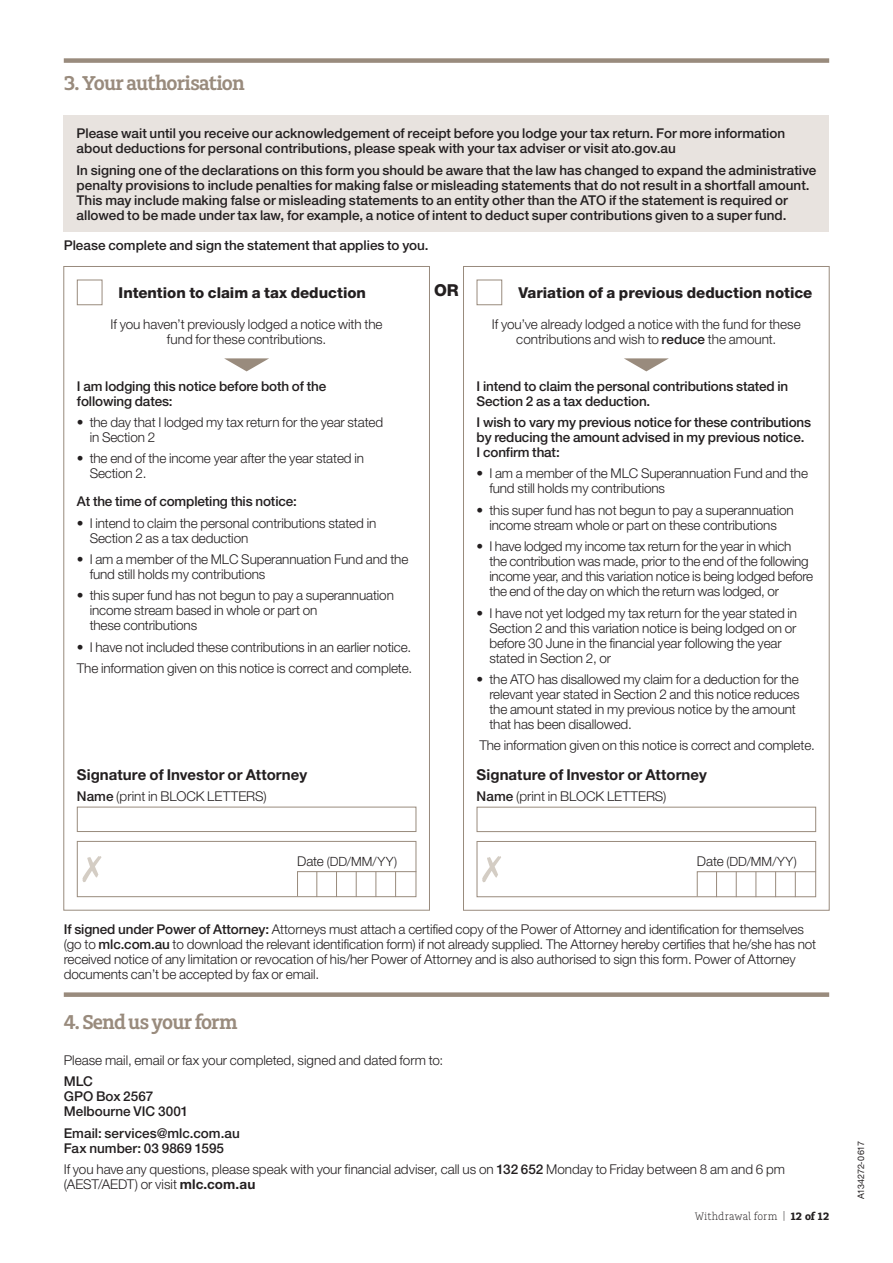
<style>
.page{position:relative;width:893px;height:1263px;background:#fff}
.page>*{position:absolute;margin:0;border:0;box-sizing:border-box;transform-origin:0 0}
.t1{font:600 21px "Charlie Std";letter-spacing:-.04em;color:#998b7d}
.t2{font:800 16.5px "Helvetica Neue LT Pro";color:#231f20}
.t3{font:800 15px "Helvetica Neue LT Pro";color:#231f20}
.t4{font:700 15px "Helvetica Neue LT Pro";letter-spacing:.005em;color:#231f20}
.t5{font:300 13.5px/15px "Helvetica Neue LT Pro";letter-spacing:-.01em;color:#231f20}
.t6{font:500 13.5px/15px "Helvetica Neue LT Pro";color:#231f20}
.t7{font:300 12.75px "Helvetica Neue LT Pro";letter-spacing:.005em;color:#231f20}
.t8{font:300 11.25px "Charlie Std";letter-spacing:.005em;color:#231f20}
.t9{font:9px "Helvetica Neue LT Pro";letter-spacing:-.01em;color:#231f20}
.s1{font-weight:500}
.s2{font-size:13.5px}
.s3{font-weight:700}
</style>
<div class="page">
<div style="left:64px;top:58px;width:765px;height:5px;background:#998b7d"></div>
<div style="left:64px;top:116px;width:765px;height:116px;background:#e8e3df"></div>
<div style="left:77px;top:280px;width:25px;height:25px;background:#fff;border:1px solid #998b7d"></div>
<svg style="left:224px;top:358px;width:45px;height:13px"></svg>
<div style="left:77px;top:807px;width:339px;height:25px;border:1px solid #998b7d"></div>
<div style="left:77px;top:841px;width:339px;height:56px;border:1px solid #998b7d"></div>
<svg style="left:297px;top:871px;width:120px;height:26px"></svg>
<svg style="left:82px;top:856px;width:19px;height:26px"></svg>
<div style="left:477px;top:280px;width:25px;height:25px;background:#fff;border:1px solid #998b7d"></div>
<svg style="left:624px;top:358px;width:45px;height:13px"></svg>
<div style="left:477px;top:807px;width:339px;height:25px;border:1px solid #998b7d"></div>
<div style="left:477px;top:841px;width:339px;height:56px;border:1px solid #998b7d"></div>
<svg style="left:696px;top:871px;width:121px;height:26px"></svg>
<svg style="left:482px;top:856px;width:19px;height:26px"></svg>
<div style="left:64px;top:992px;width:765px;height:5px;background:#998b7d"></div>
<h1 class="t1" style="left:64px;top:72px;width:182px">3. Your authorisation</h1>
<p class="t6" style="left:77px;top:126px;width:710px">Please wait until you receive our acknowledgement of receipt before you lodge your tax return. For more information about deductions for personal contributions, please speak with your tax adviser or visit ato.gov.au</p>
<p class="t6" style="left:77px;top:162px;width:741px">In signing one of the declarations on this form you should be aware that the law has changed to expand the administrative penalty provisions to include penalties for making false or misleading statements that do not result in a shortfall amount.<br>This may include making false or misleading statements to an entity other than the ATO if the statement is required or allowed to be made under tax law, for example, a notice of intent to deduct super contributions given to a super fund.</p>
<p class="t6" style="left:64px;top:238px;width:366px">Please complete and sign the statement that applies to you.</p>
<p class="t3" style="left:119px;top:283px;width:249px">Intention to claim a tax deduction</p>
<p class="t5" style="left:111px;top:316px;width:273px;text-align:center">If you haven’t previously lodged a notice with the fund for these contributions.</p>
<p class="t6" style="left:77px;top:378px;width:251px">I am lodging this notice before both of the following dates:</p>
<p class="t5" style="left:90px;top:414px;width:295px;text-indent:-13px">• the day that I lodged my tax return for the year stated in Section 2</p>
<p class="t5" style="left:90px;top:451px;width:276px;text-indent:-13px">• the end of the income year after the year stated in<br>Section 2.</p>
<p class="t6" style="left:77px;top:494px;width:222px">At the time of completing this notice:</p>
<p class="t5" style="left:90px;top:515px;width:288px;text-indent:-13px">• I intend to claim the personal contributions stated in<br>Section 2 as a tax deduction</p>
<p class="t5" style="left:90px;top:551px;width:320px;text-indent:-13px">• I am a member of the MLC Superannuation Fund and the fund still holds my contributions</p>
<p class="t5" style="left:90px;top:588px;width:306px;text-indent:-13px">• this super fund has not begun to pay a superannuation income stream based in whole or part on<br>these contributions</p>
<p class="t5" style="left:77px;top:636px;width:337px;line-height:21.5px">• I have not included these contributions in an earlier notice.<br>The information given on this notice is correct and complete.</p>
<p class="t2" style="left:434px;top:280px;width:26px">OR</p>
<p class="t4" style="left:77px;top:765px;width:232px">Signature of Investor or Attorney</p>
<p class="t5" style="left:77px;top:788px;width:191px"><span class="s1">Name</span> (print in BLOCK LETTERS)</p>
<p class="t3" style="left:518px;top:283px;width:296px">Variation of a previous deduction notice</p>
<p class="t5" style="left:492px;top:316px;width:310px;text-align:center">If you’ve already lodged a notice with the fund for these contributions and wish to <span class="s1">reduce</span> the amount.</p>
<p class="t6" style="left:477px;top:378px;width:313px">I intend to claim the personal contributions stated in<br>Section 2 as a tax deduction.</p>
<p class="t6" style="left:477px;top:415px;width:336px">I wish to vary my previous notice for these contributions by reducing the amount advised in my previous notice.<br>I confirm that:</p>
<p class="t5" style="left:489px;top:466px;width:320px;text-indent:-13px">• I am a member of the MLC Superannuation Fund and the fund still holds my contributions</p>
<p class="t5" style="left:477px;top:502px;width:318px;text-align:center">• this super fund has not begun to pay a superannuation income stream whole or part on these contributions</p>
<p class="t5" style="left:489px;top:539px;width:325px;text-indent:-13px">• I have lodged my income tax return for the year in which<br>the contribution was made, prior to the end of the following income year, and this variation notice is being lodged before the end of the day on which the return was lodged, or</p>
<p class="t5" style="left:489px;top:605px;width:309px;text-indent:-13px">• I have not yet lodged my tax return for the year stated in Section 2 and this variation notice is being lodged on or before 30 June in the financial year following the year stated in Section 2, or</p>
<p class="t5" style="left:489px;top:671px;width:312px;text-indent:-13px">• the ATO has disallowed my claim for a deduction for the relevant year stated in Section 2 and this notice reduces the amount stated in my previous notice by the amount that has been disallowed.</p>
<p class="t5" style="left:479px;top:738px;width:337px">The information given on this notice is correct and complete.</p>
<p class="t4" style="left:477px;top:765px;width:232px">Signature of Investor or Attorney</p>
<p class="t5" style="left:477px;top:789px;width:191px"><span class="s1">Name</span> (print in BLOCK LETTERS)</p>
<p class="t7" style="left:297px;top:853px;width:101px"><span class="s2">Date</span> (DD/MM/YY)</p>
<p class="t7" style="left:697px;top:853px;width:101px"><span class="s2">Date</span> (DD/MM/YY)</p>
<p class="t5" style="left:64px;top:921px;width:754px"><span class="s1">If signed under Power of Attorney:</span> Attorneys must attach a certified copy of the Power of Attorney and identification for themselves (go to <span class="s1">mlc.com.au</span> to download the relevant identification form) if not already supplied. The Attorney hereby certifies that he/she has not received notice of any limitation or revocation of his/her Power of Attorney and is also authorised to sign this form. Power of Attorney documents can’t be accepted by fax or email.</p>
<h1 class="t1" style="left:64px;top:1010px;width:175px">4. Send us your form</h1>
<p class="t5" style="left:64px;top:1052px;width:381px">Please mail, email or fax your completed, signed and dated form to:</p>
<p class="t6" style="left:64px;top:1074px;width:126px">MLC<br>GPO Box 2567<br>Melbourne VIC 3001</p>
<p class="t6" style="left:64px;top:1125px;width:177px">Email: services@mlc.com.au<br>Fax number: 03 9869 1595</p>
<p class="t5" style="left:64px;top:1161px;width:723px">If you have any questions, please speak with your financial adviser, call us on <span class="s1">132 652</span> Monday to Friday between 8 am and 6 pm (AEST/AEDT) or visit <span class="s3">mlc.com.au</span></p>
<p class="t8" style="left:695px;top:1210px;width:136px">Withdrawal form | <span class="s3">12 of 12</span></p>
<p class="t9" style="left:856px;top:1199px;width:60px;rotate:-90deg">A134272-0617</p>
</div>
